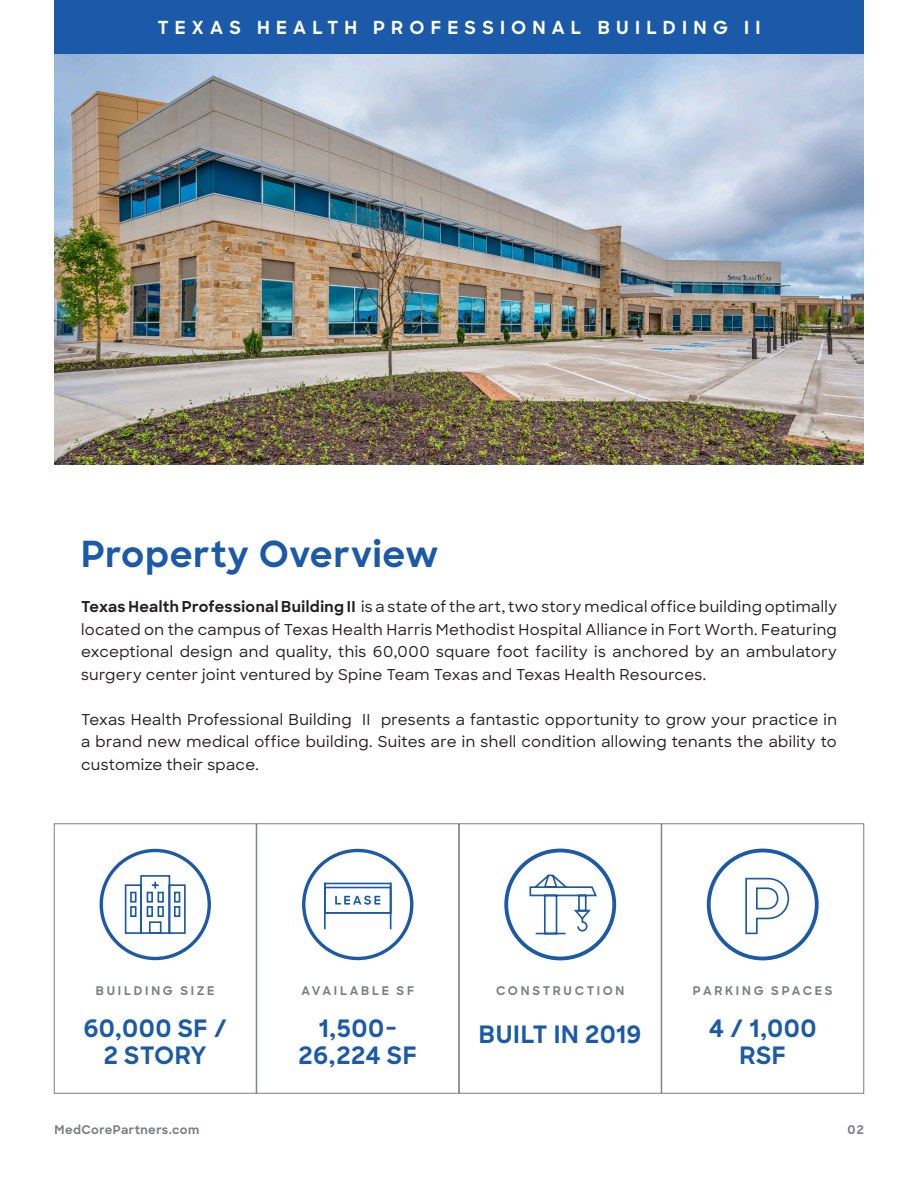
<style>
.page{position:relative;width:918px;height:1188px;background:#fff}
.page>*{position:absolute;margin:0;border:0;box-sizing:border-box;transform-origin:0 0}
.t1{font:700 36px "Sharp Sans";letter-spacing:.02em;color:#1b5aa8}
.t2{font:700 24px "Sharp Sans";letter-spacing:.02em;color:#1b5aa8}
.t3{font:700 18px "Sharp Sans";letter-spacing:.345em;color:#fff}
.t4{font:500 15px/22.5px "Sharp Sans";letter-spacing:.025em;color:#231f20;text-align:justify}
.t5{font:700 12px "Sharp Sans";letter-spacing:.215em;color:#7b7e81}
.t6{font:700 12px "Sharp Sans";letter-spacing:.035em;color:#7b7e81}
.s1{font-weight:700}
</style>
<div class="page">
<div style="left:54px;top:0;width:810px;height:54px;background:#1b5aa8"></div>
<img style="left:54px;top:54px;width:810px;height:410px">
<div style="left:256px;top:824px;width:203px;height:269px;border:1px solid #7b7e81"></div>
<div style="left:459px;top:824px;width:203px;height:269px;border:1px solid #7b7e81"></div>
<div style="left:100px;top:849px;width:111px;height:111px;border:3px solid #1b5aa8;border-radius:50%"></div>
<svg style="left:124px;top:875px;width:62px;height:59px"></svg>
<div style="left:302px;top:849px;width:111px;height:111px;border:3px solid #1b5aa8;border-radius:50%"></div>
<div style="left:324px;top:887px;width:68px;height:27px;border:2px solid #1b5aa8"></div>
<div style="left:324px;top:883px;width:68px;height:31px;border:2px solid #1b5aa8"></div>
<svg style="left:335px;top:896px;width:45px;height:9px"></svg>
<hr style="left:390px;top:883px;width:2px;height:46px;background:#1b5aa8">
<hr style="left:324px;top:883px;width:2px;height:46px;background:#1b5aa8">
<div style="left:504px;top:849px;width:112px;height:111px;border:4px solid #1b5aa8;border-radius:50%"></div>
<svg style="left:529px;top:874px;width:68px;height:61px"></svg>
<div style="left:707px;top:849px;width:112px;height:111px;border:4px solid #1b5aa8;border-radius:50%"></div>
<svg style="left:745px;top:877px;width:45px;height:58px"></svg>
<p class="t3" style="left:157px;top:14px;width:605px">TEXAS HEALTH PROFESSIONAL BUILDING II</p>
<p class="t1" style="left:81px;top:527px;width:359px">Property Overview</p>
<p class="t4" style="left:81px;top:595px;width:758px"><span class="s1">Texas Health Professional Building II</span> is a state of the art, two story medical office building optimally located on the campus of Texas Health Harris Methodist Hospital Alliance in Fort Worth. Featuring exceptional design and quality, this 60,000 square foot facility is anchored by an ambulatory surgery center joint ventured by Spine Team Texas and Texas Health Resources.</p>
<p class="t4" style="left:81px;top:707px;width:758px">Texas Health Professional Building II presents a fantastic opportunity to grow your practice in a brand new medical office building. Suites are in shell condition allowing tenants the ability to customize their space.</p>
<p class="t5" style="left:96px;top:981px;width:120px">BUILDING SIZE</p>
<p class="t2" style="left:83px;top:1010px;width:145px">60,000 SF /</p>
<p class="t2" style="left:104px;top:1037px;width:104px">2 STORY</p>
<p class="t5" style="left:301px;top:981px;width:114px">AVAILABLE SF</p>
<p class="t2" style="left:319px;top:1010px;width:80px">1,500-</p>
<p class="t2" style="left:299px;top:1037px;width:120px">26,224 SF</p>
<p class="t5" style="left:496px;top:981px;width:130px">CONSTRUCTION</p>
<p class="t2" style="left:479px;top:1016px;width:164px">BUILT IN 2019</p>
<p class="t5" style="left:693px;top:981px;width:141px">PARKING SPACES</p>
<p class="t2" style="left:709px;top:1010px;width:110px">4 / 1,000</p>
<p class="t2" style="left:739px;top:1037px;width:48px">RSF</p>
<p class="t6" style="left:54px;top:1121px;width:146px">MedCorePartners.com</p>
<p class="t5" style="left:848px;top:1121px;width:18px">02</p>
</div>
